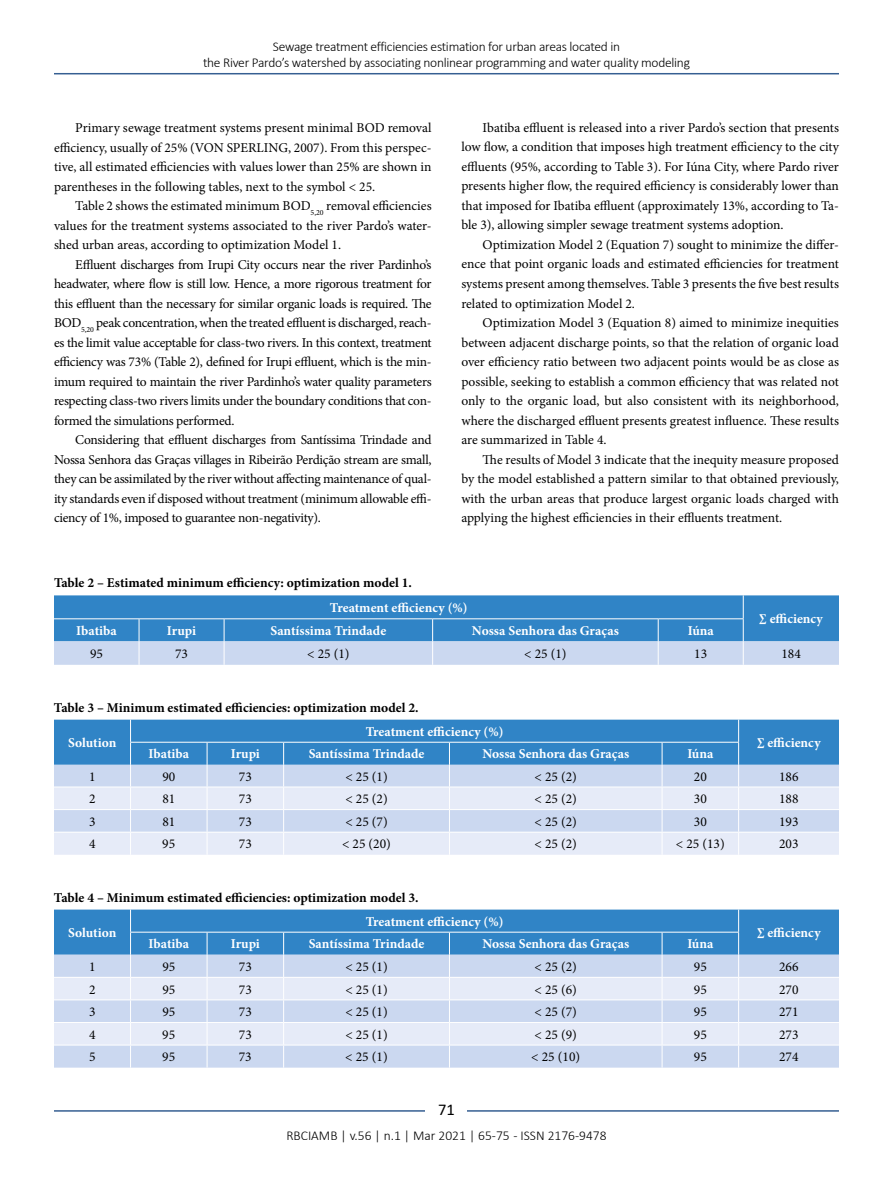
<style>
.page{position:relative;width:893px;height:1191px;background:#fff}
.page>*{position:absolute;margin:0;border:0;box-sizing:border-box;transform-origin:0 0}
.t1{font:16.5px "Calibri";color:#000}
.t2{font:13.5px/19.5px "Minion Pro";color:#000;text-align:justify}
.t3{font:700 13.5px "Minion Pro";color:#fff}
.t4{font:700 13.5px "Minion Pro";color:#000}
.t5{font:300 13.5px/16.2px "Calibri";letter-spacing:-.02em;color:#000;text-align:center}
.t6{font:300 13.5px "Calibri";color:#000}
</style>
<div class="page">
<hr style="left:54px;top:73px;width:785px;height:1px;background:#365f92">
<hr style="left:54px;top:1110px;width:785px;height:1px;background:#365f92">
<div style="left:426px;top:1096px;width:41px;height:26px;background:#fff"></div>
<svg style="left:54px;top:595px;width:785px;height:70px;background:#69a3d5"></svg>
<svg style="left:54px;top:719px;width:785px;height:135px;background:#a3c4e5"></svg>
<svg style="left:54px;top:909px;width:785px;height:158px;background:#a9c7e7"></svg>
<p class="t5" style="left:203px;top:38px;width:488px">Sewage treatment efficiencies estimation for urban areas located in<br>the River Pardo’s watershed by associating nonlinear programming and water quality modeling</p>
<p class="t2" style="left:54px;top:118px;width:379px;text-indent:21px">Primary sewage treatment systems present minimal BOD removal efficiency, usually of 25% (VON SPERLING, 2007). From this perspec&shy;tive, all estimated efficiencies with values lower than 25% are shown in parentheses in the following tables, next to the symbol &lt; 25.</p>
<p class="t2" style="left:54px;top:196px;width:379px;text-indent:21px">Table 2 shows the estimated minimum BOD<sub>5,20</sub> removal efficiencies values for the treatment systems associated to the river Pardo’s water&shy;shed urban areas, according to optimization Model 1.</p>
<p class="t2" style="left:54px;top:254px;width:379px;text-indent:21px">Effluent discharges from Irupi City occurs near the river Pardinho’s headwater, where flow is still low. Hence, a more rigorous treatment for this effluent than the necessary for similar organic loads is required. The BOD<sub>5,20</sub> peak concentration, when the treated effluent is discharged, reach&shy;es the limit value acceptable for class-two rivers. In this context, treatment efficiency was 73% (Table 2), defined for Irupi effluent, which is the min&shy;imum required to maintain the river Pardinho’s water quality parameters respecting class-two rivers limits under the boundary conditions that con&shy;formed the simulations performed.</p>
<p class="t2" style="left:54px;top:430px;width:379px;text-indent:21px">Considering that effluent discharges from Santíssima Trindade and Nossa Senhora das Graças villages in Ribeirão Perdição stream are small, they can be assimilated by the river without affecting maintenance of qual&shy;ity standards even if disposed without treatment (minimum allowable effi&shy;ciency of 1%, imposed to guarantee non-negativity).</p>
<p class="t2" style="left:461px;top:118px;width:379px;text-indent:21px">Ibatiba effluent is released into a river Pardo’s section that presents low flow, a condition that imposes high treatment efficiency to the city effluents (95%, according to Table 3). For Iúna City, where Pardo river presents higher flow, the required efficiency is considerably lower than that imposed for Ibatiba effluent (approximately 13%, according to Ta&shy;ble 3), allowing simpler sewage treatment systems adoption.</p>
<p class="t2" style="left:461px;top:235px;width:379px;text-indent:21px">Optimization Model 2 (Equation 7) sought to minimize the differ&shy;ence that point organic loads and estimated efficiencies for treatment systems present among themselves. Table 3 presents the five best results related to optimization Model 2.</p>
<p class="t2" style="left:461px;top:313px;width:379px;text-indent:21px">Optimization Model 3 (Equation 8) aimed to minimize inequities between adjacent discharge points, so that the relation of organic load over efficiency ratio between two adjacent points would be as close as possible, seeking to establish a common efficiency that was related not only to the organic load, but also consistent with its neighborhood, where the discharged effluent presents greatest influence. These results are summarized in Table 4.</p>
<p class="t2" style="left:461px;top:449px;width:379px;text-indent:21px">The results of Model 3 indicate that the inequity measure proposed by the model established a pattern similar to that obtained previously, with the urban areas that produce largest organic loads charged with applying the highest efficiencies in their effluents treatment.</p>
<p class="t4" style="left:54px;top:573px;width:359px">Table 2 – Estimated minimum efficiency: optimization model 1.</p>
<p class="t3" style="left:330px;top:598px;width:139px">Treatment efficiency (%)</p>
<p class="t3" style="left:759px;top:609px;width:65px">∑ efficiency</p>
<p class="t3" style="left:76px;top:621px;width:42px">Ibatiba</p>
<p class="t3" style="left:167px;top:621px;width:31px">Irupi</p>
<p class="t3" style="left:270px;top:621px;width:117px">Santíssima Trindade</p>
<p class="t3" style="left:472px;top:621px;width:148px">Nossa Senhora das Graças</p>
<p class="t3" style="left:688px;top:621px;width:28px">Iúna</p>
<p class="t2" style="left:90px;top:644px;width:14px">95</p>
<p class="t2" style="left:175px;top:644px;width:14px">73</p>
<p class="t2" style="left:307px;top:644px;width:44px">&lt; 25 (1)</p>
<p class="t2" style="left:524px;top:644px;width:44px">&lt; 25 (1)</p>
<p class="t2" style="left:694px;top:644px;width:14px">13</p>
<p class="t2" style="left:781px;top:644px;width:21px">184</p>
<p class="t4" style="left:54px;top:698px;width:366px">Table 3 – Minimum estimated efficiencies: optimization model 2.</p>
<p class="t3" style="left:68px;top:733px;width:50px">Solution</p>
<p class="t3" style="left:366px;top:722px;width:139px">Treatment efficiency (%)</p>
<p class="t3" style="left:149px;top:744px;width:42px">Ibatiba</p>
<p class="t3" style="left:231px;top:744px;width:31px">Irupi</p>
<p class="t3" style="left:309px;top:744px;width:117px">Santíssima Trindade</p>
<p class="t3" style="left:482px;top:744px;width:148px">Nossa Senhora das Graças</p>
<p class="t3" style="left:687px;top:744px;width:28px">Iúna</p>
<p class="t3" style="left:757px;top:733px;width:65px">∑ efficiency</p>
<p class="t2" style="left:89px;top:766px;width:8px">1</p>
<p class="t2" style="left:162px;top:766px;width:14px">90</p>
<p class="t2" style="left:239px;top:766px;width:14px">73</p>
<p class="t2" style="left:345px;top:766px;width:44px">&lt; 25 (1)</p>
<p class="t2" style="left:535px;top:766px;width:44px">&lt; 25 (2)</p>
<p class="t2" style="left:694px;top:766px;width:14px">20</p>
<p class="t2" style="left:779px;top:766px;width:21px">186</p>
<p class="t2" style="left:89px;top:789px;width:8px">2</p>
<p class="t2" style="left:162px;top:789px;width:14px">81</p>
<p class="t2" style="left:239px;top:789px;width:14px">73</p>
<p class="t2" style="left:345px;top:789px;width:44px">&lt; 25 (2)</p>
<p class="t2" style="left:535px;top:789px;width:44px">&lt; 25 (2)</p>
<p class="t2" style="left:694px;top:789px;width:14px">30</p>
<p class="t2" style="left:779px;top:789px;width:21px">188</p>
<p class="t2" style="left:89px;top:811px;width:8px">3</p>
<p class="t2" style="left:162px;top:811px;width:14px">81</p>
<p class="t2" style="left:239px;top:811px;width:14px">73</p>
<p class="t2" style="left:345px;top:811px;width:44px">&lt; 25 (7)</p>
<p class="t2" style="left:535px;top:811px;width:44px">&lt; 25 (2)</p>
<p class="t2" style="left:694px;top:811px;width:14px">30</p>
<p class="t2" style="left:779px;top:811px;width:21px">193</p>
<p class="t2" style="left:89px;top:834px;width:8px">4</p>
<p class="t2" style="left:162px;top:834px;width:14px">95</p>
<p class="t2" style="left:239px;top:834px;width:14px">73</p>
<p class="t2" style="left:342px;top:834px;width:50px">&lt; 25 (20)</p>
<p class="t2" style="left:535px;top:834px;width:44px">&lt; 25 (2)</p>
<p class="t2" style="left:676px;top:834px;width:50px">&lt; 25 (13)</p>
<p class="t2" style="left:779px;top:834px;width:21px">203</p>
<p class="t4" style="left:54px;top:888px;width:366px">Table 4 – Minimum estimated efficiencies: optimization model 3.</p>
<p class="t3" style="left:68px;top:923px;width:50px">Solution</p>
<p class="t3" style="left:366px;top:912px;width:139px">Treatment efficiency (%)</p>
<p class="t3" style="left:149px;top:934px;width:42px">Ibatiba</p>
<p class="t3" style="left:231px;top:934px;width:31px">Irupi</p>
<p class="t3" style="left:309px;top:934px;width:117px">Santíssima Trindade</p>
<p class="t3" style="left:482px;top:934px;width:148px">Nossa Senhora das Graças</p>
<p class="t3" style="left:687px;top:934px;width:28px">Iúna</p>
<p class="t3" style="left:757px;top:923px;width:65px">∑ efficiency</p>
<p class="t2" style="left:89px;top:957px;width:8px">1</p>
<p class="t2" style="left:162px;top:957px;width:14px">95</p>
<p class="t2" style="left:239px;top:957px;width:14px">73</p>
<p class="t2" style="left:345px;top:957px;width:44px">&lt; 25 (1)</p>
<p class="t2" style="left:535px;top:957px;width:44px">&lt; 25 (2)</p>
<p class="t2" style="left:694px;top:957px;width:14px">95</p>
<p class="t2" style="left:779px;top:957px;width:21px">266</p>
<p class="t2" style="left:89px;top:979px;width:8px">2</p>
<p class="t2" style="left:162px;top:979px;width:14px">95</p>
<p class="t2" style="left:239px;top:979px;width:14px">73</p>
<p class="t2" style="left:345px;top:979px;width:44px">&lt; 25 (1)</p>
<p class="t2" style="left:535px;top:979px;width:44px">&lt; 25 (6)</p>
<p class="t2" style="left:694px;top:979px;width:14px">95</p>
<p class="t2" style="left:779px;top:979px;width:21px">270</p>
<p class="t2" style="left:89px;top:1002px;width:8px">3</p>
<p class="t2" style="left:162px;top:1002px;width:14px">95</p>
<p class="t2" style="left:239px;top:1002px;width:14px">73</p>
<p class="t2" style="left:345px;top:1002px;width:44px">&lt; 25 (1)</p>
<p class="t2" style="left:535px;top:1002px;width:44px">&lt; 25 (7)</p>
<p class="t2" style="left:694px;top:1002px;width:14px">95</p>
<p class="t2" style="left:779px;top:1002px;width:21px">271</p>
<p class="t2" style="left:89px;top:1024px;width:8px">4</p>
<p class="t2" style="left:162px;top:1024px;width:14px">95</p>
<p class="t2" style="left:239px;top:1024px;width:14px">73</p>
<p class="t2" style="left:345px;top:1024px;width:44px">&lt; 25 (1)</p>
<p class="t2" style="left:535px;top:1024px;width:44px">&lt; 25 (9)</p>
<p class="t2" style="left:694px;top:1024px;width:14px">95</p>
<p class="t2" style="left:779px;top:1024px;width:21px">273</p>
<p class="t2" style="left:89px;top:1047px;width:8px">5</p>
<p class="t2" style="left:162px;top:1047px;width:14px">95</p>
<p class="t2" style="left:239px;top:1047px;width:14px">73</p>
<p class="t2" style="left:345px;top:1047px;width:44px">&lt; 25 (1)</p>
<p class="t2" style="left:531px;top:1047px;width:50px">&lt; 25 (10)</p>
<p class="t2" style="left:694px;top:1047px;width:14px">95</p>
<p class="t2" style="left:779px;top:1047px;width:21px">274</p>
<p class="t1" style="left:438px;top:1098px;width:18px">71</p>
<p class="t6" style="left:286px;top:1126px;width:322px">RBCIAMB | v.56 | n.1 | Mar 2021 | 65-75 - ISSN 2176-9478</p>
</div>
